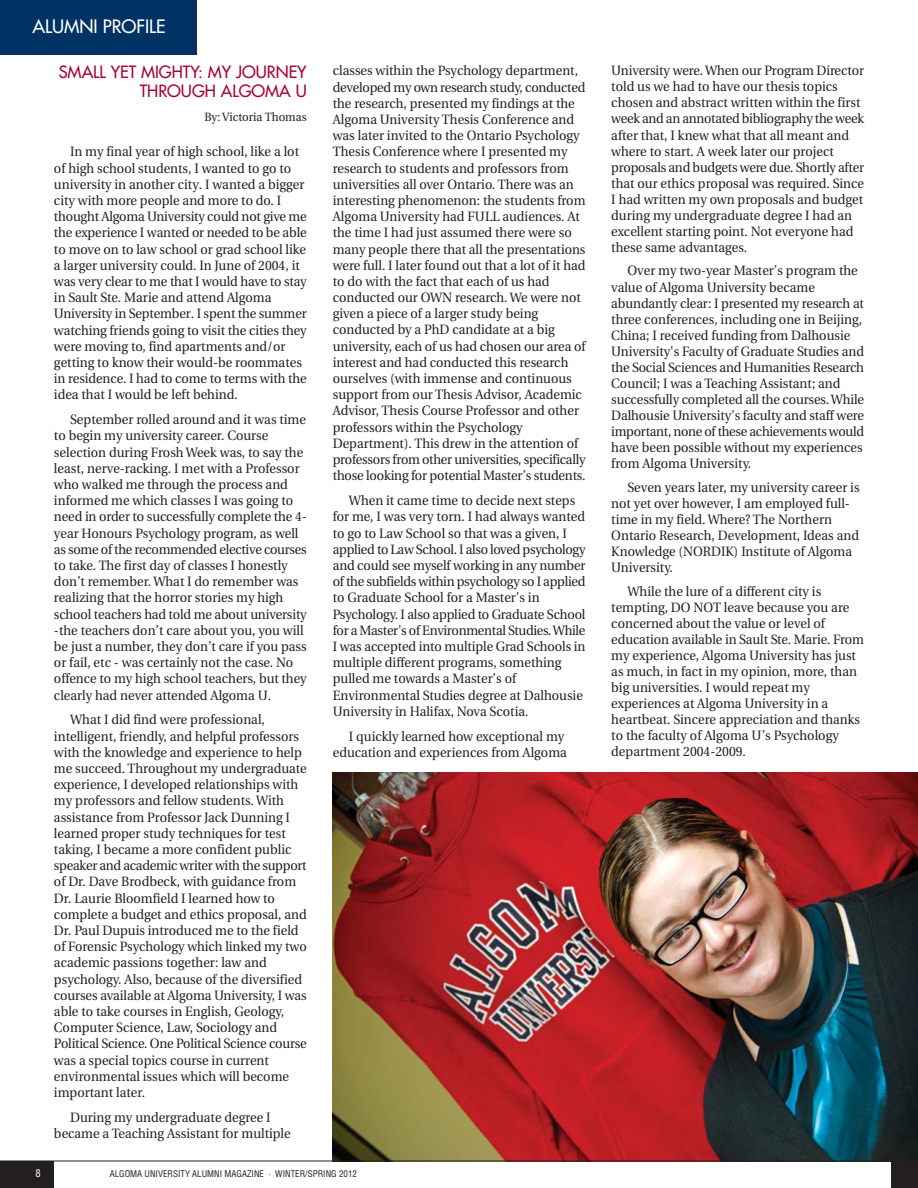
<style>
.page{position:relative;width:918px;height:1188px;background:#fff}
.page>*{position:absolute;margin:0;border:0;box-sizing:border-box;transform-origin:0 0}
.t1{font:18px "Futura";color:#fff}
.t2{font:16.5px/19.5px "Futura";color:#a90432;text-align:right}
.t3{font:13.5px/16.2px "Utopia";color:#231f20;scale:.95 1}
.t4{font:12px "Utopia";color:#231f20;scale:.95 1}
.t5{font:condensed 10.5px "Helvetica";color:#fff}
.t6{font:condensed 9px "Helvetica";color:#231f20}
</style>
<div class="page">
<img style="left:333px;top:773px;width:585px;height:388px">
<div style="left:0;top:1161px;width:54px;height:27px;background:#231f20"></div>
<hr style="left:0;top:1161px;width:918px;height:1px;background:#231f20">
<div style="left:891px;top:1161px;width:27px;height:27px;background:#231f20"></div>
<div style="left:0;top:0;width:196px;height:54px;background:#003263"></div>
<h1 class="t1" style="left:32px;top:18px;width:135px">ALUMNI PROFILE</h1>
<p class="t2" style="left:59px;top:63px;width:249px">SMALL YET MIGHTY: MY JOURNEY<br>THROUGH ALGOMA U</p>
<p class="t4" style="left:204px;top:112px;width:109px">By: Victoria Thomas</p>
<p class="t3" style="left:54px;top:145px;width:268px;text-indent:16px">In my final year of high school, like a lot of high school students, I wanted to go to university in another city. I wanted a bigger city with more people and more to do. I thought Algoma University could not give me the experience I wanted or needed to be able to move on to law school or grad school like a larger university could. In June of 2004, it was very clear to me that I would have to stay in Sault Ste. Marie and attend Algoma University in September. I spent the summer watching friends going to visit the cities they were moving to, find apartments and/or getting to know their would-be roommates in residence. I had to come to terms with the idea that I would be left behind.</p>
<p class="t3" style="left:54px;top:413px;width:268px;text-indent:16px">September rolled around and it was time to begin my university career. Course selection during Frosh Week was, to say the least, nerve-racking. I met with a Professor who walked me through the process and informed me which classes I was going to need in order to successfully complete the 4- year Honours Psychology program, as well as some of the recommended elective courses to take. The first day of classes I honestly don’t remember. What I do remember was realizing that the horror stories my high school teachers had told me about university -the teachers don’t care about you, you will be just a number, they don’t care if you pass or fail, etc - was certainly not the case. No offence to my high school teachers, but they clearly had never attended Algoma U.</p>
<p class="t3" style="left:54px;top:713px;width:268px;text-indent:16px">What I did find were professional, intelligent, friendly, and helpful professors with the knowledge and experience to help me succeed. Throughout my undergraduate experience, I developed relationships with my professors and fellow students. With assistance from Professor Jack Dunning I learned proper study techniques for test taking, I became a more confident public speaker and academic writer with the support of Dr. Dave Brodbeck, with guidance from Dr. Laurie Bloomfield I learned how to complete a budget and ethics proposal, and Dr. Paul Dupuis introduced me to the field of Forensic Psychology which linked my two academic passions together: law and psychology. Also, because of the diversified courses available at Algoma University, I was able to take courses in English, Geology, Computer Science, Law, Sociology and Political Science. One Political Science course was a special topics course in current environmental issues which will become important later.</p>
<p class="t3" style="left:54px;top:1110px;width:251px;text-align:center">During my undergraduate degree I became a Teaching Assistant for multiple</p>
<p class="t3" style="left:333px;top:64px;width:268px">classes within the Psychology department, developed my own research study, conducted the research, presented my findings at the Algoma University Thesis Conference and was later invited to the Ontario Psychology Thesis Conference where I presented my research to students and professors from universities all over Ontario. There was an interesting phenomenon: the students from Algoma University had FULL audiences. At the time I had just assumed there were so many people there that all the presentations were full. I later found out that a lot of it had to do with the fact that each of us had conducted our OWN research. We were not given a piece of a larger study being conducted by a PhD candidate at a big university, each of us had chosen our area of interest and had conducted this research ourselves (with immense and continuous support from our Thesis Advisor, Academic Advisor, Thesis Course Professor and other professors within the Psychology Department). This drew in the attention of professors from other universities, specifically those looking for potential Master’s students.</p>
<p class="t3" style="left:333px;top:494px;width:268px;text-indent:16px">When it came time to decide next steps for me, I was very torn. I had always wanted to go to Law School so that was a given, I applied to Law School. I also loved psychology and could see myself working in any number of the subfields within psychology so I applied to Graduate School for a Master’s in Psychology. I also applied to Graduate School for a Master's of Environmental Studies. While I was accepted into multiple Grad Schools in multiple different programs, something pulled me towards a Master’s of Environmental Studies degree at Dalhousie University in Halifax, Nova Scotia.</p>
<p class="t3" style="left:333px;top:729px;width:248px;text-align:right">I quickly learned how exceptional my education and experiences from Algoma</p>
<p class="t5" style="left:35px;top:1170px;width:7px">8</p>
<p class="t6" style="left:110px;top:1170px;width:249px">ALGOMA UNIVERSITY ALUMNI MAGAZINE · WINTER/SPRING 2012</p>
<p class="t3" style="left:611px;top:64px;width:268px">University were. When our Program Director told us we had to have our thesis topics chosen and abstract written within the first week and an annotated bibliography the week after that, I knew what that all meant and where to start. A week later our project proposals and budgets were due. Shortly after that our ethics proposal was required. Since I had written my own proposals and budget during my undergraduate degree I had an excellent starting point. Not everyone had these same advantages.</p>
<p class="t3" style="left:611px;top:264px;width:268px;text-indent:16px">Over my two-year Master’s program the value of Algoma University became abundantly clear: I presented my research at three conferences, including one in Beijing, China; I received funding from Dalhousie University's Faculty of Graduate Studies and the Social Sciences and Humanities Research Council; I was a Teaching Assistant; and successfully completed all the courses. While Dalhousie University’s faculty and staff were important, none of these achievements would have been possible without my experiences from Algoma University.</p>
<p class="t3" style="left:611px;top:480px;width:263px;text-indent:16px">Seven years later, my university career is not yet over however, I am employed full&shy;time in my field. Where? The Northern Ontario Research, Development, Ideas and Knowledge (NORDIK) Institute of Algoma University.</p>
<p class="t3" style="left:611px;top:584px;width:268px;text-indent:16px">While the lure of a different city is tempting, DO NOT leave because you are concerned about the value or level of education available in Sault Ste. Marie. From my experience, Algoma University has just as much, in fact in my opinion, more, than big universities. I would repeat my experiences at Algoma University in a heartbeat. Sincere appreciation and thanks to the faculty of Algoma U’s Psychology department 2004-2009.</p>
</div>
